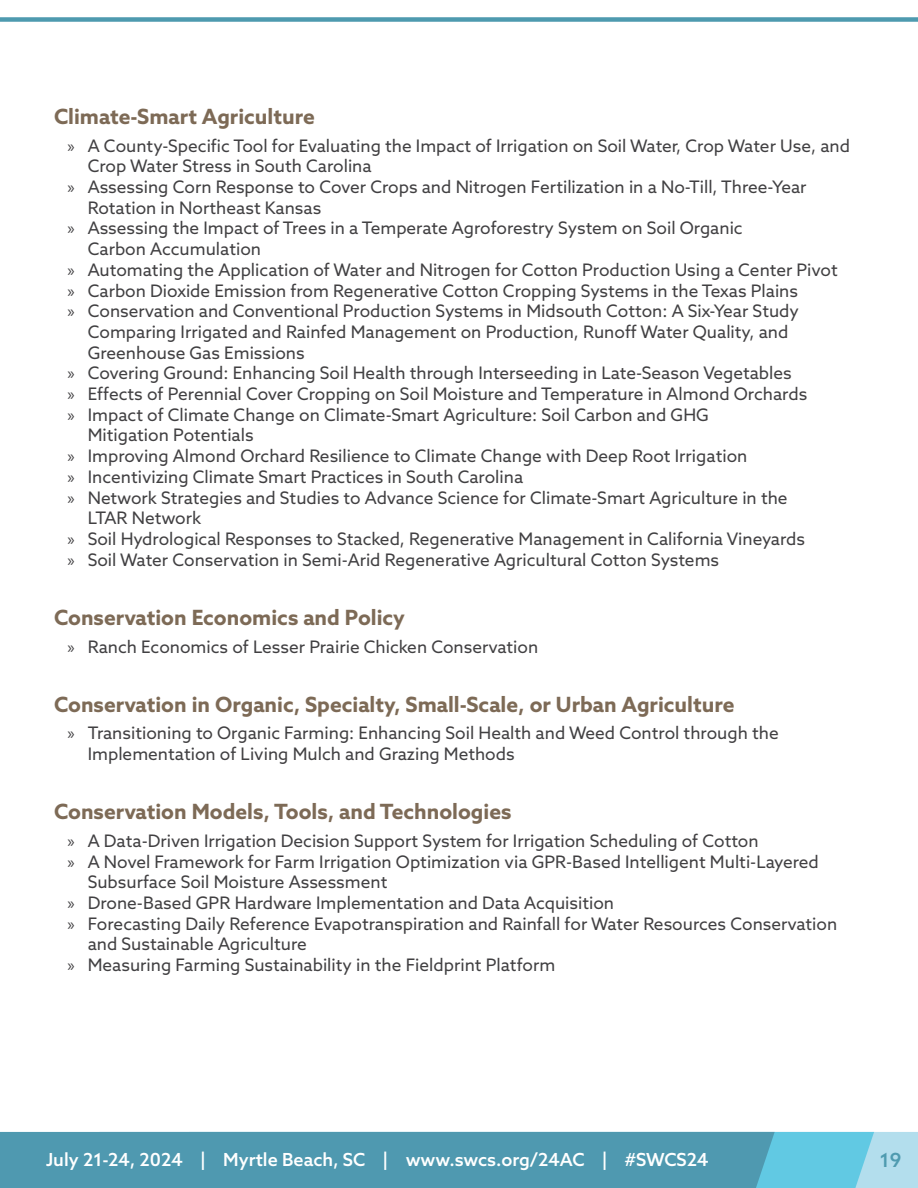
<style>
.page{position:relative;width:918px;height:1188px;background:#fff}
.page>*{position:absolute;margin:0;border:0;box-sizing:border-box;transform-origin:0 0}
.Header_3{font:700 21px "Azo Sans";color:#7d6a56}
.t1{font:500 19.5px "Azo Sans";color:#4f9bb0}
.t2{font:500 18px "Azo Sans";color:#fff}
.t3{font:17.25px/20.7px "Azo Sans";color:#414042}
.s1{font-family:"Myriad Pro"}
</style>
<div class="page">
<svg style="left:0;top:1132px;width:918px;height:56px;background:#56a2b8"></svg>
<div style="left:0;top:17px;width:918px;height:5px;background:#4e9aaf"></div>
<p class="Header_3" style="left:54px;top:103px;width:262px">Climate-Smart Agriculture</p>
<p class="t3" style="left:88px;top:135px;width:764px;text-indent:-20px"><span class="s1">»</span> A County-Specific Tool for Evaluating the Impact of Irrigation on Soil Water, Crop Water Use, and<br>Crop Water Stress in South Carolina</p>
<p class="t3" style="left:88px;top:176px;width:720px;text-indent:-20px"><span class="s1">»</span> Assessing Corn Response to Cover Crops and Nitrogen Fertilization in a No-Till, Three-Year<br>Rotation in Northeast Kansas</p>
<p class="t3" style="left:88px;top:218px;width:656px;text-indent:-20px"><span class="s1">»</span> Assessing the Impact of Trees in a Temperate Agroforestry System on Soil Organic<br>Carbon Accumulation</p>
<p class="t3" style="left:68px;top:259px;width:772px"><span class="s1">»</span> Automating the Application of Water and Nitrogen for Cotton Production Using a Center Pivot</p>
<p class="t3" style="left:68px;top:280px;width:732px"><span class="s1">»</span> Carbon Dioxide Emission from Regenerative Cotton Cropping Systems in the Texas Plains</p>
<p class="t3" style="left:88px;top:301px;width:713px;text-indent:-20px"><span class="s1">»</span> Conservation and Conventional Production Systems in Midsouth Cotton: A Six-Year Study<br>Comparing Irrigated and Rainfed Management on Production, Runoff Water Quality, and<br>Greenhouse Gas Emissions</p>
<p class="t3" style="left:68px;top:363px;width:726px"><span class="s1">»</span> Covering Ground: Enhancing Soil Health through Interseeding in Late-Season Vegetables</p>
<p class="t3" style="left:68px;top:383px;width:741px"><span class="s1">»</span> Effects of Perennial Cover Cropping on Soil Moisture and Temperature in Almond Orchards</p>
<p class="t3" style="left:88px;top:404px;width:623px;text-indent:-20px"><span class="s1">»</span> Impact of Climate Change on Climate-Smart Agriculture: Soil Carbon and GHG<br>Mitigation Potentials</p>
<p class="t3" style="left:68px;top:445px;width:681px"><span class="s1">»</span> Improving Almond Orchard Resilience to Climate Change with Deep Root Irrigation</p>
<p class="t3" style="left:68px;top:466px;width:457px"><span class="s1">»</span> Incentivizing Climate Smart Practices in South Carolina</p>
<p class="t3" style="left:88px;top:487px;width:701px;text-indent:-20px"><span class="s1">»</span> Network Strategies and Studies to Advance Science for Climate-Smart Agriculture in the<br>LTAR Network</p>
<p class="t3" style="left:68px;top:528px;width:739px"><span class="s1">»</span> Soil Hydrological Responses to Stacked, Regenerative Management in California Vineyards</p>
<p class="t3" style="left:68px;top:549px;width:653px"><span class="s1">»</span> Soil Water Conservation in Semi-Arid Regenerative Agricultural Cotton Systems</p>
<p class="Header_3" style="left:54px;top:604px;width:353px">Conservation Economics and Policy</p>
<p class="t3" style="left:68px;top:636px;width:472px"><span class="s1">»</span> Ranch Economics of Lesser Prairie Chicken Conservation</p>
<p class="Header_3" style="left:54px;top:691px;width:682px">Conservation in Organic, Specialty, Small-Scale, or Urban Agriculture</p>
<p class="t3" style="left:88px;top:723px;width:692px;text-indent:-20px"><span class="s1">»</span> Transitioning to Organic Farming: Enhancing Soil Health and Weed Control through the<br>Implementation of Living Mulch and Grazing Methods</p>
<p class="Header_3" style="left:54px;top:798px;width:459px">Conservation Models, Tools, and Technologies</p>
<p class="t3" style="left:68px;top:830px;width:693px"><span class="s1">»</span> A Data-Driven Irrigation Decision Support System for Irrigation Scheduling of Cotton</p>
<p class="t3" style="left:88px;top:851px;width:733px;text-indent:-20px"><span class="s1">»</span> A Novel Framework for Farm Irrigation Optimization via GPR-Based Intelligent Multi-Layered<br>Subsurface Soil Moisture Assessment</p>
<p class="t3" style="left:68px;top:892px;width:548px"><span class="s1">»</span> Drone-Based GPR Hardware Implementation and Data Acquisition</p>
<p class="t3" style="left:88px;top:913px;width:751px;text-indent:-20px"><span class="s1">»</span> Forecasting Daily Reference Evapotranspiration and Rainfall for Water Resources Conservation and Sustainable Agriculture</p>
<p class="t3" style="left:68px;top:954px;width:489px"><span class="s1">»</span> Measuring Farming Sustainability in the Fieldprint Platform</p>
<p class="t2" style="left:46px;top:1148px;width:664px">July 21-24, 2024 | Myrtle Beach, SC | www.swcs.org/24AC | #SWCS24</p>
<p class="t1" style="left:880px;top:1148px;width:23px">19</p>
</div>
